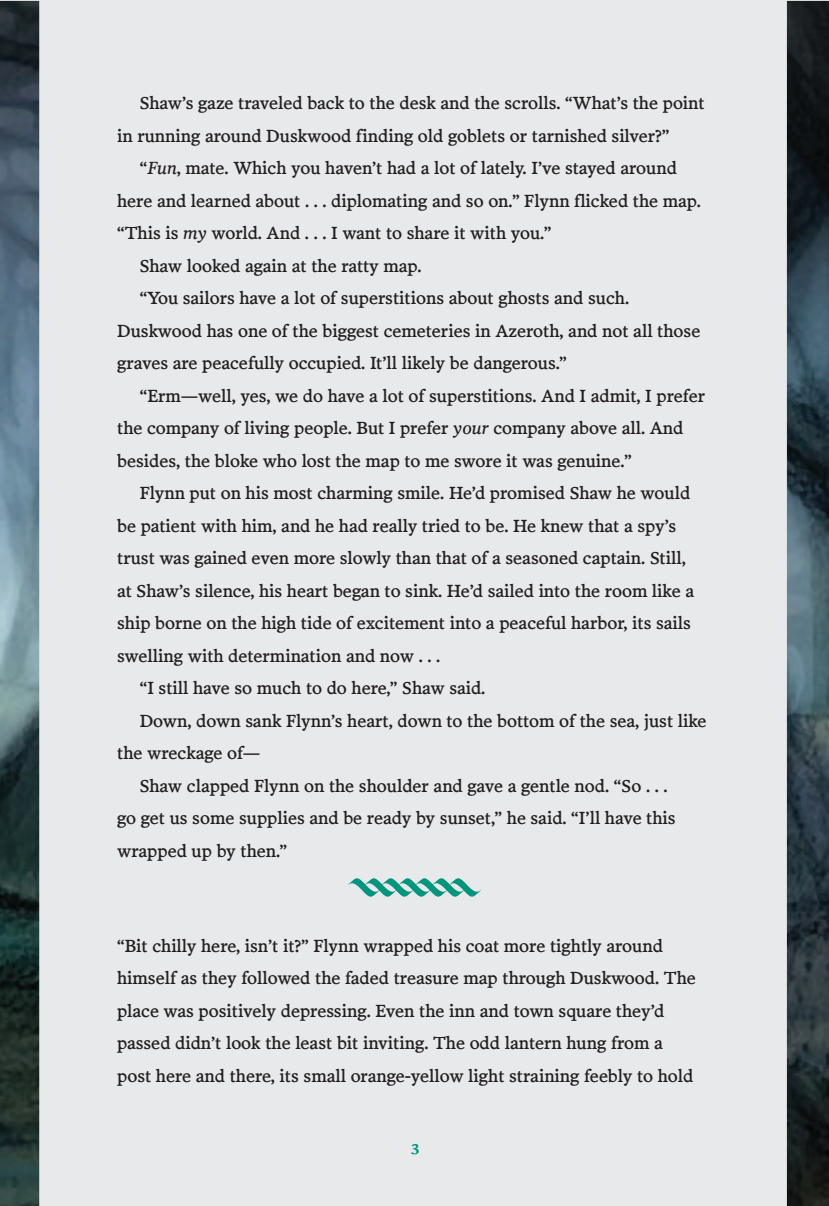
<style>
.page{position:relative;width:829px;height:1206px;background:#fff}
.page>*{position:absolute;margin:0;border:0;box-sizing:border-box;transform-origin:0 0}
.t1{font:55px "Osgard Swash Extras";color:#00957c}
.t2{font:17.75px/32.5px "Poynter Text Roman Four";color:#231f20}
.t3{font:17.75px "Trattatello";color:#00957c}
.s1{font-family:"Poynter Text Italic Three"}
</style>
<div class="page">
<img style="left:0;top:1px;width:828px;height:1205px">
<p class="t2" style="left:139px;top:86px;width:566px">Shaw’s gaze traveled back to the desk and the scrolls. “What’s the point</p>
<p class="t2" style="left:117px;top:119px;width:553px">in running around Duskwood finding old goblets or tarnished silver?”</p>
<p class="t2" style="left:139px;top:151px;width:538px">“<span class="s1">Fun</span>, mate. Which you haven’t had a lot of lately. I’ve stayed around</p>
<p class="t2" style="left:117px;top:184px;width:585px">here and learned about . . . diplomating and so on.” Flynn flicked the map.</p>
<p class="t2" style="left:117px;top:216px;width:435px">“This is <span class="s1">my</span> world. And . . . I want to share it with you.”</p>
<p class="t2" style="left:139px;top:249px;width:283px">Shaw looked again at the ratty map.</p>
<p class="t2" style="left:139px;top:281px;width:490px">“You sailors have a lot of superstitions about ghosts and such.</p>
<p class="t2" style="left:117px;top:314px;width:584px">Duskwood has one of the biggest cemeteries in Azeroth, and not all those</p>
<p class="t2" style="left:117px;top:346px;width:451px">graves are peacefully occupied. It’ll likely be dangerous.”</p>
<p class="t2" style="left:139px;top:379px;width:566px">“Erm—well, yes, we do have a lot of superstitions. And I admit, I prefer</p>
<p class="t2" style="left:117px;top:411px;width:567px">the company of living people. But I prefer <span class="s1">your</span> company above all. And</p>
<p class="t2" style="left:117px;top:444px;width:515px">besides, the bloke who lost the map to me swore it was genuine.”</p>
<p class="t2" style="left:139px;top:476px;width:551px">Flynn put on his most charming smile. He’d promised Shaw he would</p>
<p class="t2" style="left:117px;top:509px;width:560px">be patient with him, and he had really tried to be. He knew that a spy’s</p>
<p class="t2" style="left:117px;top:541px;width:569px">trust was gained even more slowly than that of a seasoned captain. Still,</p>
<p class="t2" style="left:117px;top:574px;width:578px">at Shaw’s silence, his heart began to sink. He’d sailed into the room like a</p>
<p class="t2" style="left:117px;top:606px;width:575px">ship borne on the high tide of excitement into a peaceful harbor, its sails</p>
<p class="t2" style="left:117px;top:639px;width:324px">swelling with determination and now . . .</p>
<p class="t2" style="left:139px;top:671px;width:347px">“I still have so much to do here,” Shaw said.</p>
<p class="t2" style="left:139px;top:704px;width:568px">Down, down sank Flynn’s heart, down to the bottom of the sea, just like</p>
<p class="t2" style="left:117px;top:736px;width:144px">the wreckage of—</p>
<p class="t2" style="left:139px;top:769px;width:529px">Shaw clapped Flynn on the shoulder and gave a gentle nod. “So . . .</p>
<p class="t2" style="left:117px;top:801px;width:559px">go get us some supplies and be ready by sunset,” he said. “I’ll have this</p>
<p class="t2" style="left:117px;top:834px;width:171px">wrapped up by then.”</p>
<h1 class="t1" style="left:345px;top:846px;width:140px">z</h1>
<p class="t2" style="left:117px;top:929px;width:547px">“Bit chilly here, isn’t it?” Flynn wrapped his coat more tightly around</p>
<p class="t2" style="left:117px;top:961px;width:580px">himself as they followed the faded treasure map through Duskwood. The place was positively depressing. Even the inn and town square they’d passed didn’t look the least bit inviting. The odd lantern hung from a post here and there, its small orange-yellow light straining feebly to hold</p>
<p class="t3" style="left:411px;top:1138px;width:10px">3</p>
</div>
